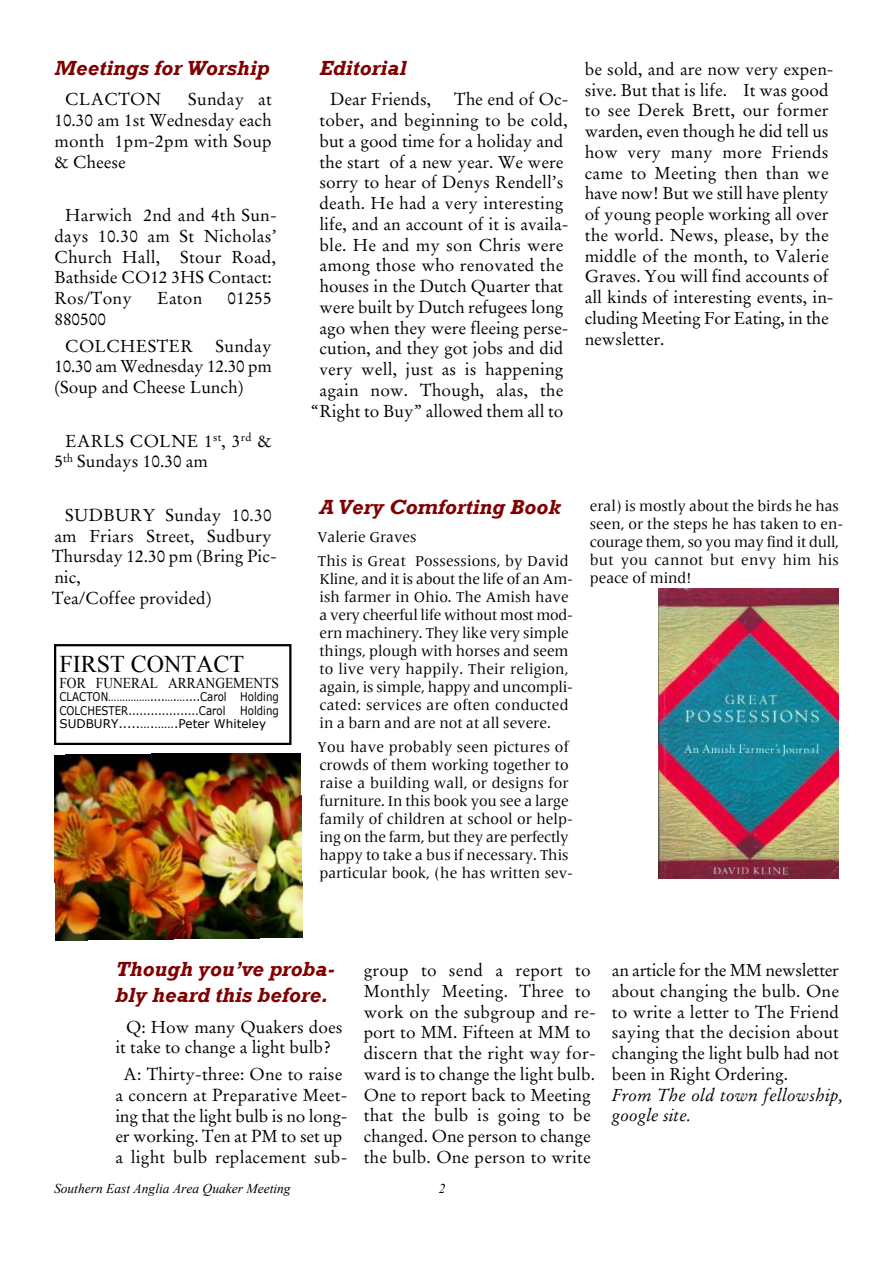
<style>
.page{position:relative;width:893px;height:1263px;background:#fff}
.page>*{position:absolute;margin:0;border:0;box-sizing:border-box;transform-origin:0 0}
.t1{font:24px "Times New Roman";color:#000}
.t2{font:italic 700 21px/25.7px "Rockwell";color:#800000}
.t3{font:17.25px/20.7px "Stempel Garamond";color:#000}
.t4{font:italic 17.25px/20.7px "Stempel Garamond";letter-spacing:.01em;color:#000}
.t5{font:17.25px/26.7px "Stempel Garamond";letter-spacing:.02em;color:#000}
.t6{font:15px/18px "Frutiger Serif LT Pro";color:#000}
.t7{font:15px "Times New Roman";color:#000;scale:.9 1}
.t8{font:italic 13.5px "Times New Roman";color:#000}
.t9{font:12px/13.2px "Verdana";color:#000;text-align:justify;scale:.85 1}
</style>
<div class="page">
<div style="left:54px;top:644px;width:237px;height:101px;border:2px solid #000"></div>
<img style="left:659px;top:588px;width:180px;height:290px">
<img style="left:54px;top:753px;width:248px;height:187px">
<p class="t2" style="left:54px;top:57px;width:216px">Meetings for Worship</p>
<p class="t5" style="left:65px;top:88px;width:97px">CLACTON</p>
<p class="t3" style="left:54px;top:91px;width:219px;text-align:justify;text-indent:134px">Sunday at 10.30 am 1st Wednesday each month 1pm-2pm with Soup &amp; Cheese</p>
<p class="t3" style="left:54px;top:206px;width:224px;text-indent:11px">Harwich 2nd and 4th Sun&shy;days 10.30 am St Nicholas’<br>Church Hall, Stour Road,<br>Bathside CO12 3HS Contact:<br>Ros/Tony</p>
<p class="t3" style="left:157px;top:289px;width:47px">Eaton</p>
<p class="t3" style="left:228px;top:289px;width:46px">01255</p>
<p class="t5" style="left:65px;top:307px;width:129px;text-indent:-11px">880500<br>COLCHESTER</p>
<p class="t3" style="left:54px;top:337px;width:219px;text-align:justify;text-indent:161px">Sunday 10.30 am Wednesday 12.30 pm (Soup and Cheese Lunch)</p>
<p class="t3" style="left:54px;top:432px;width:219px;text-indent:11px">EARLS COLNE 1<sup>st</sup>, 3<sup>rd</sup> &amp;<br>5<sup>th</sup> Sundays 10.30 am</p>
<p class="t3" style="left:52px;top:506px;width:226px;text-indent:13px">SUDBURY Sunday 10.30 am Friars Street, Sudbury<br>Thursday 12.30 pm (Bring Pic&shy;nic,<br>Tea/Coffee provided)</p>
<h1 class="t1" style="left:59px;top:655px;width:186px">FIRST CONTACT</h1>
<p class="t7" style="left:59px;top:678px;width:245px">FOR FUNERAL ARRANGEMENTS</p>
<p class="t9" style="left:59px;top:691px;width:260px">CLACTON……………....….…....Carol Holding COLCHESTER...................Carol Holding SUDBURY.....….…….Peter Whiteley</p>
<p class="t2" style="left:319px;top:57px;width:88px">Editorial</p>
<p class="t3" style="left:330px;top:91px;width:102px">Dear Friends,</p>
<p class="t3" style="left:311px;top:91px;width:259px;text-align:right">The end of Oc-<br>tober, and beginning to be cold, but a good time for a holiday and the start of a new year. We were sorry to hear of Denys Rendell’s death. He had a very interesting life, and an account of it is availa&shy;ble. He and my son Chris were among those who renovated the houses in the Dutch Quarter that were built by Dutch refugees long ago when they were fleeing perse&shy;cution, and they got jobs and did very well, just as is happening again now. Though, alas, the “Right to Buy” allowed them all to</p>
<p class="t3" style="left:585px;top:60px;width:250px">be sold, and are now very expen&shy;sive. But that is life. It was good to see Derek Brett, our former warden, even though he did tell us how very many more Friends came to Meeting then than we have now! But we still have plenty of young people working all over the world. News, please, by the middle of the month, to Valerie<br>Graves. You will find accounts of all kinds of interesting events, in&shy;cluding Meeting For Eating, in the newsletter.</p>
<p class="t2" style="left:319px;top:497px;width:242px">A Very Comforting Book</p>
<p class="t6" style="left:317px;top:526px;width:253px;line-height:24px">Valerie Graves<br>This is Great Possessions, by David</p>
<p class="t6" style="left:319px;top:571px;width:255px">Kline, and it is about the life of an Am&shy;ish farmer in Ohio. The Amish have a very cheerful life without most mod&shy;ern machinery. They like very simple things, plough with horses and seem to live very happily. Their religion, again, is simple, happy and uncompli&shy;cated: services are often conducted in a barn and are not at all severe.</p>
<p class="t6" style="left:318px;top:739px;width:257px">You have probably seen pictures of crowds of them working together to raise a building wall, or designs for furniture. In this book you see a large family of children at school or help&shy;ing on the farm, but they are perfectly happy to take a bus if necessary. This particular book, (he has written sev-</p>
<p class="t6" style="left:590px;top:499px;width:255px">eral) is mostly about the birds he has seen, or the steps he has taken to en&shy;courage them, so you may find it dull, but you cannot but envy him his peace of mind!</p>
<p class="t2" style="left:115px;top:959px;width:221px">Though you’ve proba&shy;bly heard this before.</p>
<p class="t3" style="left:115px;top:1018px;width:228px;text-indent:11px">Q: How many Quakers does it take to change a light bulb?</p>
<p class="t3" style="left:115px;top:1065px;width:234px;text-align:center">A: Thirty-three: One to raise<br>a concern at Preparative Meet&shy;ing that the light bulb is no long&shy;er working. Ten at PM to set up a light bulb replacement sub-</p>
<p class="t3" style="left:364px;top:961px;width:234px">group to send a report to<br>Monthly Meeting. Three to work on the subgroup and re&shy;port to MM. Fifteen at MM to discern that the right way for&shy;ward is to change the light bulb.<br>One to report back to Meeting that the bulb is going to be changed. One person to change the bulb. One person to write</p>
<p class="t3" style="left:612px;top:961px;width:229px;text-align:justify">an article for the MM newsletter about changing the bulb. One to write a letter to The Friend saying that the decision about changing the light bulb had not been in Right Ordering.</p>
<p class="t4" style="left:612px;top:1086px;width:233px">From The old town fellowship, google site.</p>
<p class="t8" style="left:54px;top:1183px;width:238px">Southern East Anglia Area Quaker Meeting</p>
<p class="t8" style="left:439px;top:1183px;width:8px">2</p>
</div>
